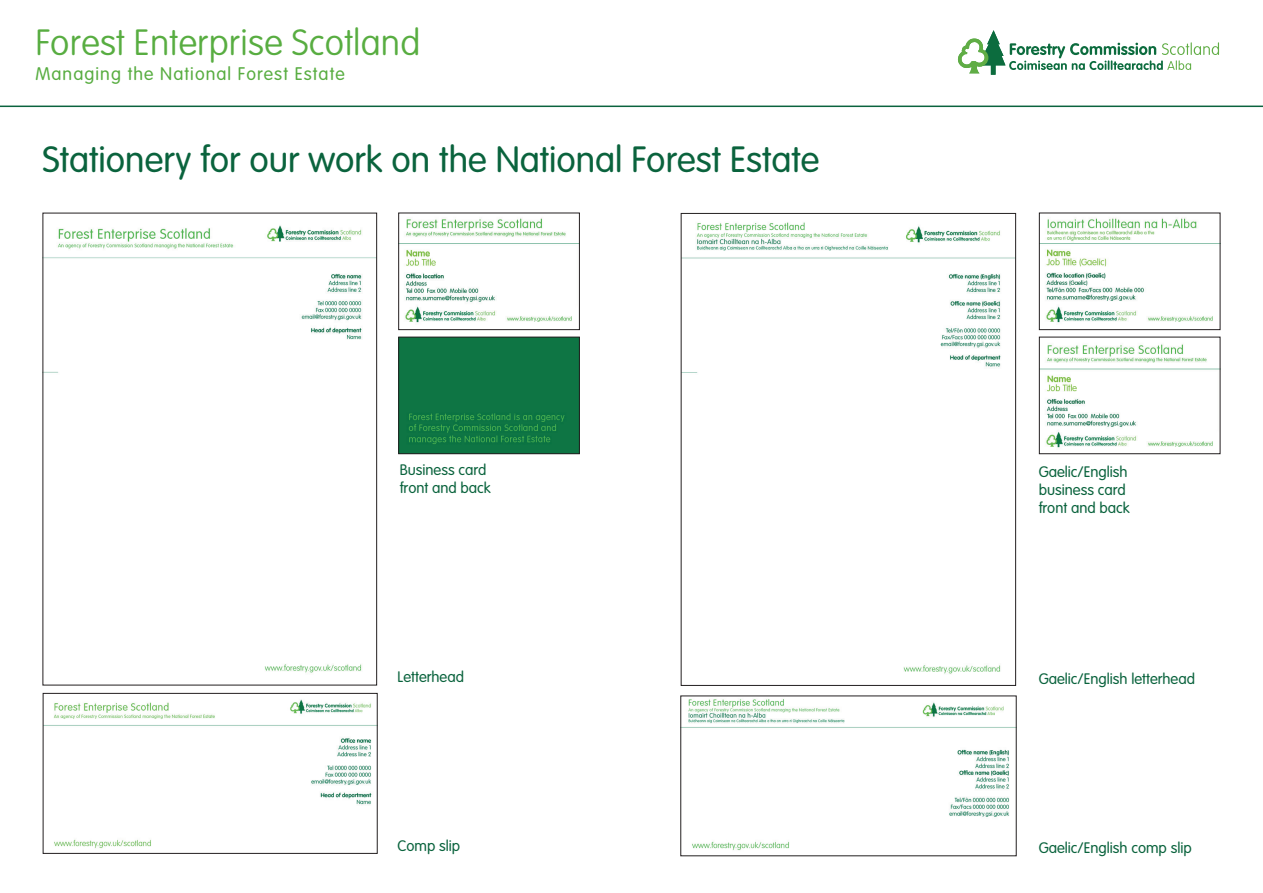
<style>
.page{position:relative;width:1263px;height:893px;background:#fff}
.page>*{position:absolute;margin:0;border:0;box-sizing:border-box;transform-origin:0 0}
.t1{font:300 36px "VAG Rounded";color:#0a633d}
.t2{font:100 36px "VAG Rounded";letter-spacing:.005em;color:#58ad41}
.t3{font:300 18px "VAG Rounded";letter-spacing:.06em;color:#58ad41}
.t4{font:300 15px/18px "VAG Rounded";color:#0a633d}
</style>
<div class="page">
<img style="left:45px;top:225px;width:330px;height:448px">
<img style="left:45px;top:699px;width:331px;height:149px">
<div style="left:43px;top:693px;width:335px;height:161px;border:1px solid #231f20"></div>
<img style="left:683px;top:222px;width:331px;height:452px">
<div style="left:681px;top:213px;width:335px;height:473px;border:1px solid #231f20"></div>
<img style="left:682px;top:699px;width:332px;height:151px">
<img style="left:400px;top:218px;width:178px;height:105px">
<div style="left:398px;top:213px;width:182px;height:117px;border:1px solid #231f20"></div>
<img style="left:400px;top:339px;width:178px;height:113px">
<div style="left:398px;top:337px;width:182px;height:117px;border:1px solid #231f20"></div>
<hr style="left:0;top:106px;width:1263px;height:1px;background:#0a633d">
<img style="left:1041px;top:218px;width:177px;height:105px">
<div style="left:1039px;top:213px;width:181px;height:117px;border:1px solid #231f20"></div>
<img style="left:1041px;top:344px;width:177px;height:104px">
<div style="left:1039px;top:337px;width:181px;height:117px;border:1px solid #231f20"></div>
<svg style="left:958px;top:30px;width:261px;height:45px"></svg>
<h1 class="t2" style="left:35px;top:22px;width:386px">Forest Enterprise Scotland</h1>
<p class="t3" style="left:35px;top:64px;width:311px">Managing the National Forest Estate</p>
<h1 class="t1" style="left:43px;top:139px;width:778px">Stationery for our work on the National Forest Estate</h1>
<p class="t4" style="left:400px;top:461px;width:93px">Business card front and back</p>
<p class="t4" style="left:398px;top:667px;width:68px">Letterhead</p>
<p class="t4" style="left:398px;top:836px;width:64px">Comp slip</p>
<p class="t4" style="left:1039px;top:463px;width:93px">Gaelic/English business card front and back</p>
<p class="t4" style="left:1039px;top:669px;width:158px">Gaelic/English letterhead</p>
<p class="t4" style="left:1039px;top:838px;width:155px">Gaelic/English comp slip</p>
</div>
